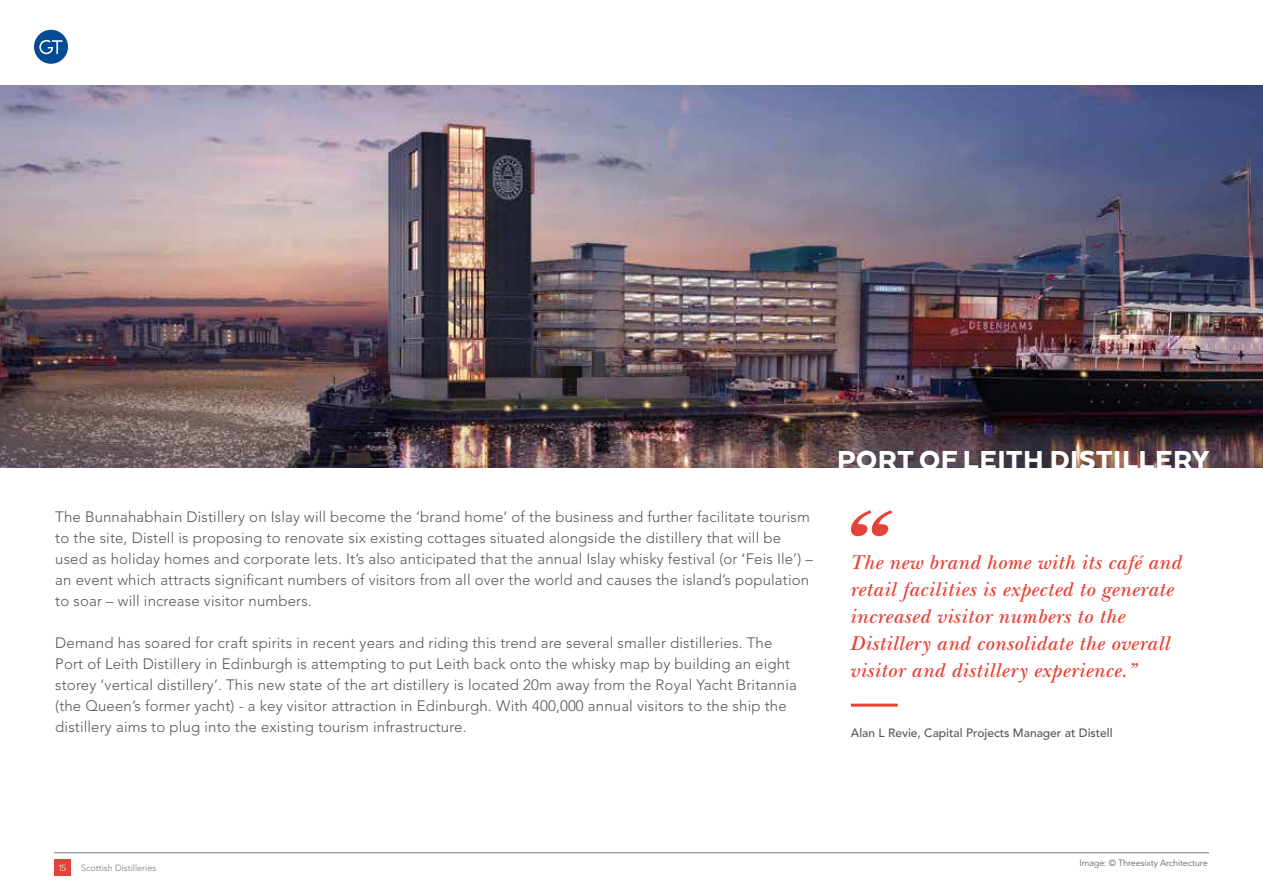
<style>
.page{position:relative;width:1263px;height:893px;background:#fff}
.page>*{position:absolute;margin:0;border:0;box-sizing:border-box;transform-origin:0 0}
.t1{font:900 30px "Arquitecta";letter-spacing:.02em;color:#fff}
.t2{font:italic 600 21px/27px "New Baskerville Std";letter-spacing:.02em;color:#e44338}
.t3{font:300 15px/21px "Avenir LT Std";letter-spacing:.01em;color:#575756}
.t4{font:500 12px "Avenir LT Std";color:#575756}
.t5{font:300 9px "Avenir LT Std";letter-spacing:-.01em;color:#575756}
.t6{font:300 9px "Avenir LT Std";color:#797879}
.t7{font:300 8.85px "Avenir LT Std";color:#fff}
</style>
<div class="page">
<hr style="left:54px;top:852px;width:1155px;height:1px;background:#797879">
<div style="left:54px;top:860px;width:16px;height:16px;background:#e44338"></div>
<svg style="left:34px;top:30px;width:34px;height:34px"></svg>
<img style="left:0;top:85px;width:1263px;height:383px">
<hr style="left:851px;top:704px;width:47px;height:3px;background:#e44338">
<svg style="left:851px;top:510px;width:41px;height:26px"></svg>
<p class="t3" style="left:55px;top:506px;width:759px">The Bunnahabhain Distillery on Islay will become the ‘brand home’ of the business and further facilitate tourism to the site, Distell is proposing to renovate six existing cottages situated alongside the distillery that will be used as holiday homes and corporate lets. It’s also anticipated that the annual Islay whisky festival (or ‘Feis Ile’) – an event which attracts significant numbers of visitors from all over the world and causes the island’s population to soar – will increase visitor numbers.</p>
<p class="t3" style="left:55px;top:632px;width:743px">Demand has soared for craft spirits in recent years and riding this trend are several smaller distilleries. The Port of Leith Distillery in Edinburgh is attempting to put Leith back onto the whisky map by building an eight storey ‘vertical distillery’. This new state of the art distillery is located 20m away from the Royal Yacht Britannia (the Queen’s former yacht) - a key visitor attraction in Edinburgh. With 400,000 annual visitors to the ship the distillery aims to plug into the existing tourism infrastructure.</p>
<h1 class="t1" style="left:837px;top:441px;width:374px">PORT OF LEITH DISTILLERY</h1>
<h2 class="t2" style="left:851px;top:549px;width:333px">The new brand home with its café and retail facilities is expected to generate increased visitor numbers to the Distillery and consolidate the overall visitor and distillery experience.”</h2>
<p class="t4" style="left:851px;top:725px;width:263px">Alan L Revie, Capital Projects Manager at Distell</p>
<p class="t7" style="left:58px;top:863px;width:10px">15</p>
<p class="t6" style="left:81px;top:863px;width:77px">Scottish Distilleries</p>
<p class="t5" style="left:1079px;top:857px;width:130px">Image: © Threesixty Architecture</p>
</div>
